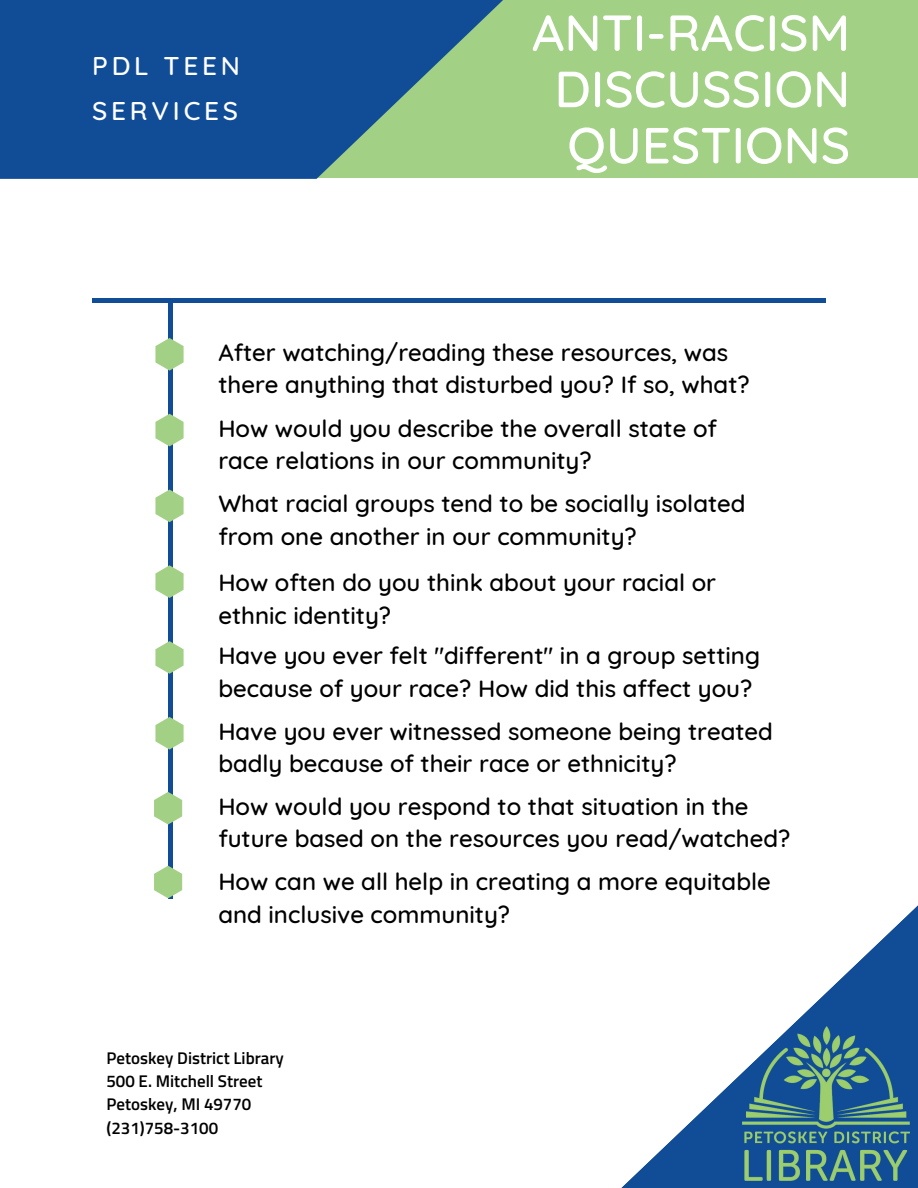
<style>
.page{position:relative;width:918px;height:1188px;background:#fff}
.page>*{position:absolute;margin:0;border:0;box-sizing:border-box;transform-origin:0 0}
.t1{font:500 50.7px/56.2px "Quicksand";color:#fff;text-align:justify}
.t2{font:500 26.25px/45px "Quicksand";letter-spacing:.145em;color:#fff}
.t3{font:500 24px/32.7px "Quicksand";color:#000}
.t4{font:600 16.95px "Titillium Web";color:#000}
</style>
<div class="page">
<div style="left:7px;top:0;width:911px;height:178px;background:#a2d185"></div>
<hr style="left:168px;top:300px;width:4px;height:598px;background:#114d97">
<hr style="left:92px;top:299px;width:734px;height:4px;background:#114d97">
<svg style="left:155px;top:338px;width:29px;height:33px"></svg>
<svg style="left:155px;top:414px;width:29px;height:32px"></svg>
<svg style="left:155px;top:490px;width:29px;height:32px"></svg>
<svg style="left:155px;top:565px;width:29px;height:33px"></svg>
<svg style="left:155px;top:641px;width:29px;height:33px"></svg>
<svg style="left:155px;top:717px;width:29px;height:33px"></svg>
<svg style="left:0;top:0;width:503px;height:179px;fill:#114d97"></svg>
<svg style="left:621px;top:905px;width:297px;height:283px"></svg>
<img style="left:742px;top:1027px;width:168px;height:154px">
<svg style="left:154px;top:792px;width:28px;height:33px"></svg>
<svg style="left:154px;top:866px;width:28px;height:32px"></svg>
<p class="t2" style="left:92px;top:42px;width:149px">PDL TEEN<br>SERVICES</p>
<p class="t1" style="left:555px;top:4px;width:297px;text-indent:-23px">ANTI-RACISM DISCUSSION QUESTIONS</p>
<p class="t3" style="left:218px;top:335px;width:533px">After watching/reading these resources, was there anything that disturbed you? If so, what?</p>
<p class="t3" style="left:218px;top:411px;width:500px">How would you describe the overall state of race relations in our community?</p>
<p class="t3" style="left:218px;top:487px;width:529px">What racial groups tend to be socially isolated from one another in our community?</p>
<p class="t3" style="left:218px;top:566px;width:499px">How often do you think about your racial or ethnic identity?</p>
<p class="t3" style="left:218px;top:639px;width:543px">Have you ever felt "different" in a group setting because of your race? How did this affect you?</p>
<p class="t3" style="left:218px;top:714px;width:556px">Have you ever witnessed someone being treated badly because of their race or ethnicity?</p>
<p class="t3" style="left:218px;top:789px;width:574px">How would you respond to that situation in the future based on the resources you read/watched?</p>
<p class="t3" style="left:218px;top:865px;width:554px">How can we all help in creating a more equitable and inclusive community?</p>
<p class="t4" style="left:106px;top:1045px;width:179px">Petoskey District Library</p>
<p class="t4" style="left:106px;top:1068px;width:158px">500 E. Mitchell Street</p>
<p class="t4" style="left:106px;top:1091px;width:146px">Petoskey, MI 49770</p>
<p class="t4" style="left:106px;top:1114px;width:113px">(231)758-3100</p>
</div>
